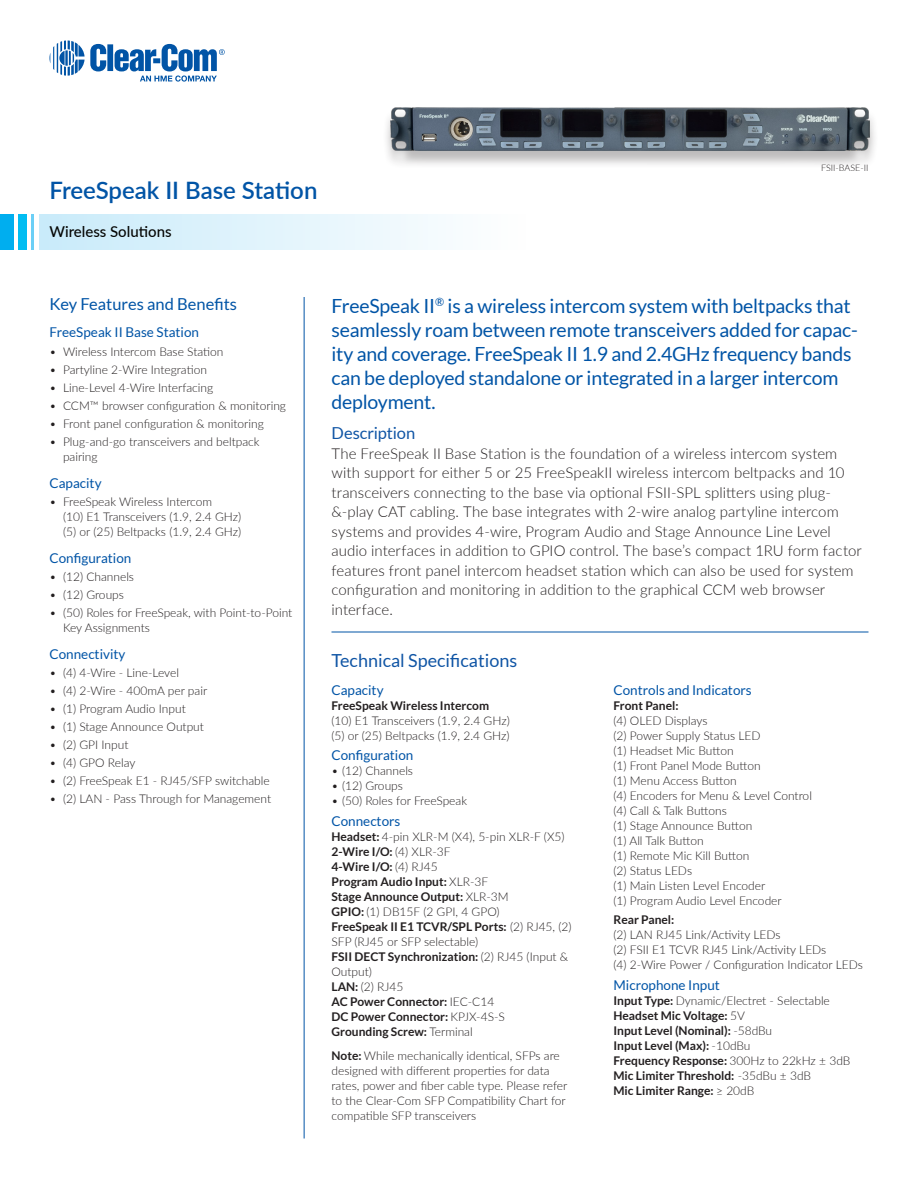
<style>
.page{position:relative;width:918px;height:1188px;background:#fff}
.page>*{position:absolute;margin:0;border:0;box-sizing:border-box;transform-origin:0 0}
.t1{font:600 24px "Lato";color:#0154a6}
.Intro_Text_Blue{font:19.5px/24px "Lato";letter-spacing:-.01em;color:#0154a6}
.t2{font:18px "Lato";color:#1055a5}
.t3{font:16.5px "Lato";color:#0154a6}
.Main_Body_Copy_Blue_Heads{font:16.5px "Lato";letter-spacing:-.005em;color:#1055a5}
.Main_Body_Copy{font:300 15px/19.5px "Lato";letter-spacing:.005em;color:#231f20}
.t4{font:500 15px "Lato";color:#040503}
.F_B_Titles{font:13.5px "Lato";color:#0154a6}
.Tech_Specs_Blue_Heads{font:13.5px "Lato";color:#0154a6}
.Tech_Specs_Body_Copy_w_without_Bold_Lead{font:13.5px "Lato";color:#0154a6}
.Tech_Specs_Note_Copy{font:300 12px/15px "Lato";color:#231f20}
.Tech_Specs_Text{font:300 12px/15px "Lato";color:#231f20}
.Tech_Specs_Text-2{font:700 12px/15px "Lato";color:#231f20}
.Tech_Specs_Body_Copy_w_without_Bold_Lead-2{font:700 12px "Lato";color:#231f20}
.t5{font:300 9px "Lato";color:#231f20}
.s1{font-weight:700}
.s2{font-weight:300}
</style>
<div class="page">
<div style="left:39px;top:214px;width:612px;height:36px;background:linear-gradient(to right,#cbebfa,#fff)"></div>
<svg style="left:49px;top:40px;width:176px;height:42px"></svg>
<div style="left:18px;top:214px;width:9px;height:36px;background:#01bdf2"></div>
<hr style="left:32px;top:214px;width:2px;height:36px;background:#6bcff6">
<div style="left:0;top:214px;width:14px;height:36px;background:#00aeef"></div>
<hr style="left:304px;top:297px;width:1px;height:841px;background:#0154a6">
<hr style="left:332px;top:632px;width:536px;height:1px;background:#0154a6">
<div style="left:382px;top:108px;width:496px;height:61px;background:#231f20;opacity:.3"></div>
<img style="left:390px;top:107px;width:480px;height:44px">
<p class="t1" style="left:50px;top:173px;width:269px">FreeSpeak II Base Station</p>
<p class="t4" style="left:50px;top:221px;width:124px">Wireless Solutions</p>
<p class="t5" style="left:821px;top:161px;width:49px">FSII-BASE-II</p>
<p class="t3" style="left:50px;top:295px;width:189px">Key Features and Benefits</p>
<p class="F_B_Titles" style="left:50px;top:325px;width:151px">FreeSpeak II Base Station</p>
<p class="Tech_Specs_Note_Copy" style="left:50px;top:344px;width:176px">• Wireless Intercom Base Station</p>
<p class="Tech_Specs_Note_Copy" style="left:50px;top:362px;width:159px">• Partyline 2-Wire Integration</p>
<p class="Tech_Specs_Note_Copy" style="left:50px;top:380px;width:165px">• Line-Level 4-Wire Interfacing</p>
<p class="Tech_Specs_Note_Copy" style="left:50px;top:398px;width:238px">• CCM™ browser configuration &amp; monitoring</p>
<p class="Tech_Specs_Note_Copy" style="left:50px;top:416px;width:216px">• Front panel configuration &amp; monitoring</p>
<p class="Tech_Specs_Note_Copy" style="left:63px;top:434px;width:198px;text-indent:-14px">• Plug-and-go transceivers and beltpack pairing</p>
<p class="F_B_Titles" style="left:50px;top:476px;width:54px">Capacity</p>
<p class="Tech_Specs_Note_Copy" style="left:63px;top:494px;width:180px;text-indent:-14px">• FreeSpeak Wireless Intercom<br>(10) E1 Transceivers (1.9, 2.4 GHz) (5) or (25) Beltpacks (1.9, 2.4 GHz)</p>
<p class="F_B_Titles" style="left:50px;top:550px;width:83px">Configuration</p>
<p class="Tech_Specs_Note_Copy" style="left:50px;top:569px;width:86px">• (12) Channels</p>
<p class="Tech_Specs_Note_Copy" style="left:50px;top:587px;width:76px">• (12) Groups</p>
<p class="Tech_Specs_Note_Copy" style="left:63px;top:605px;width:231px;text-indent:-14px">• (50) Roles for FreeSpeak, with Point-to-Point<br>Key Assignments</p>
<p class="F_B_Titles" style="left:50px;top:646px;width:77px">Connectivity</p>
<p class="Tech_Specs_Note_Copy" style="left:50px;top:664px;width:131px">• (4) 4-Wire - Line-Level</p>
<p class="Tech_Specs_Note_Copy" style="left:50px;top:682px;width:159px">• (4) 2-Wire - 400mA per pair</p>
<p class="Tech_Specs_Note_Copy" style="left:50px;top:700px;width:138px">• (1) Program Audio Input</p>
<p class="Tech_Specs_Note_Copy" style="left:50px;top:718px;width:156px">• (1) Stage Announce Output</p>
<p class="Tech_Specs_Note_Copy" style="left:50px;top:736px;width:80px">• (2) GPI Input</p>
<p class="Tech_Specs_Note_Copy" style="left:50px;top:754px;width:87px">• (4) GPO Relay</p>
<p class="Tech_Specs_Note_Copy" style="left:50px;top:772px;width:222px">• (2) FreeSpeak E1 - RJ45/SFP switchable</p>
<p class="Tech_Specs_Note_Copy" style="left:50px;top:790px;width:223px">• (2) LAN - Pass Through for Management</p>
<p class="Intro_Text_Blue" style="left:332px;top:294px;width:528px">FreeSpeak II<sup>®</sup> is a wireless intercom system with beltpacks that seamlessly roam between remote transceivers added for capac&shy;ity and coverage. FreeSpeak II 1.9 and 2.4GHz frequency bands can be deployed standalone or integrated in a larger intercom deployment.</p>
<p class="Main_Body_Copy_Blue_Heads" style="left:332px;top:424px;width:85px">Description</p>
<p class="Main_Body_Copy" style="left:332px;top:443px;width:532px">The FreeSpeak II Base Station is the foundation of a wireless intercom system with support for either 5 or 25 FreeSpeakII wireless intercom beltpacks and 10 transceivers connecting to the base via optional FSII-SPL splitters using plug-&amp;-play CAT cabling. The base integrates with 2-wire analog partyline intercom systems and provides 4-wire, Program Audio and Stage Announce Line Level audio interfaces in addition to GPIO control. The base’s compact 1RU form factor features front panel intercom headset station which can also be used for system configuration and monitoring in addition to the graphical CCM web browser interface.</p>
<p class="t2" style="left:332px;top:650px;width:187px">Technical Specifications</p>
<p class="Tech_Specs_Blue_Heads" style="left:332px;top:682px;width:54px">Capacity</p>
<p class="Tech_Specs_Body_Copy_w_without_Bold_Lead-2" style="left:332px;top:698px;width:159px">FreeSpeak Wireless Intercom</p>
<p class="Tech_Specs_Text" style="left:332px;top:712px;width:180px">(10) E1 Transceivers (1.9, 2.4 GHz) (5) or (25) Beltpacks (1.9, 2.4 GHz)</p>
<p class="Tech_Specs_Body_Copy_w_without_Bold_Lead" style="left:332px;top:748px;width:83px">Configuration</p>
<p class="Tech_Specs_Note_Copy" style="left:332px;top:763px;width:83px">• (12) Channels</p>
<p class="Tech_Specs_Note_Copy" style="left:332px;top:778px;width:73px">• (12) Groups</p>
<p class="Tech_Specs_Note_Copy" style="left:332px;top:793px;width:137px">• (50) Roles for FreeSpeak</p>
<p class="Tech_Specs_Blue_Heads" style="left:332px;top:814px;width:70px">Connectors</p>
<p class="Tech_Specs_Text" style="left:332px;top:829px;width:235px"><span class="s1">Headset:</span> 4-pin XLR-M (X4), 5-pin XLR-F (X5)</p>
<p class="Tech_Specs_Text-2" style="left:332px;top:844px;width:121px">2-Wire I/O: <span class="s2">(4) XLR-3F</span></p>
<p class="Tech_Specs_Text-2" style="left:332px;top:859px;width:108px">4-Wire I/O: <span class="s2">(4) RJ45</span></p>
<p class="Tech_Specs_Text-2" style="left:332px;top:874px;width:158px">Program Audio Input: <span class="s2">XLR-3F</span></p>
<p class="Tech_Specs_Text-2" style="left:332px;top:889px;width:179px">Stage Announce Output: <span class="s2">XLR-3M</span></p>
<p class="Tech_Specs_Text" style="left:332px;top:904px;width:170px"><span class="s1">GPIO:</span> (1) DB15F (2 GPI, 4 GPO)</p>
<p class="Tech_Specs_Text" style="left:332px;top:919px;width:242px"><span class="s1">FreeSpeak II E1 TCVR/SPL Ports:</span> (2) RJ45, (2)<br>SFP (RJ45 or SFP selectable)</p>
<p class="Tech_Specs_Text-2" style="left:332px;top:949px;width:238px">FSII DECT Synchronization: <span class="s2">(2) RJ45 (Input &amp;<br>Output)</span></p>
<p class="Tech_Specs_Text" style="left:332px;top:979px;width:73px"><span class="s1">LAN:</span> (2) RJ45</p>
<p class="Tech_Specs_Text-2" style="left:332px;top:994px;width:164px">AC Power Connector: <span class="s2">IEC-C14</span></p>
<p class="Tech_Specs_Text-2" style="left:332px;top:1009px;width:175px">DC Power Connector: <span class="s2">KPJX-4S-S</span></p>
<p class="Tech_Specs_Text-2" style="left:332px;top:1024px;width:143px">Grounding Screw: <span class="s2">Terminal</span></p>
<p class="Tech_Specs_Note_Copy" style="left:332px;top:1048px;width:237px"><span class="s1">Note:</span> While mechanically identical, SFPs are designed with different properties for data rates, power and fiber cable type. Please refer to the Clear-Com SFP Compatibility Chart for compatible SFP transceivers</p>
<p class="Tech_Specs_Blue_Heads" style="left:614px;top:682px;width:140px">Controls and Indicators</p>
<p class="Tech_Specs_Text-2" style="left:614px;top:698px;width:67px">Front Panel:</p>
<p class="Tech_Specs_Text" style="left:614px;top:712px;width:96px">(4) OLED Displays</p>
<p class="Tech_Specs_Text" style="left:614px;top:727px;width:149px">(2) Power Supply Status LED</p>
<p class="Tech_Specs_Text" style="left:614px;top:742px;width:122px">(1) Headset Mic Button</p>
<p class="Tech_Specs_Text" style="left:614px;top:757px;width:149px">(1) Front Panel Mode Button</p>
<p class="Tech_Specs_Text" style="left:614px;top:772px;width:125px">(1) Menu Access Button</p>
<p class="Tech_Specs_Text" style="left:614px;top:787px;width:200px">(4) Encoders for Menu &amp; Level Control</p>
<p class="Tech_Specs_Text" style="left:614px;top:802px;width:115px">(4) Call &amp; Talk Buttons</p>
<p class="Tech_Specs_Text" style="left:614px;top:817px;width:140px">(1) Stage Announce Button</p>
<p class="Tech_Specs_Text" style="left:614px;top:832px;width:92px">(1) All Talk Button</p>
<p class="Tech_Specs_Text" style="left:614px;top:847px;width:137px">(1) Remote Mic Kill Button</p>
<p class="Tech_Specs_Text" style="left:614px;top:862px;width:80px">(2) Status LEDs</p>
<p class="Tech_Specs_Text" style="left:614px;top:877px;width:153px">(1) Main Listen Level Encoder</p>
<p class="Tech_Specs_Text" style="left:614px;top:892px;width:170px">(1) Program Audio Level Encoder</p>
<p class="Tech_Specs_Text-2" style="left:614px;top:912px;width:62px">Rear Panel:</p>
<p class="Tech_Specs_Text" style="left:614px;top:927px;width:168px">(2) LAN RJ45 Link/Activity LEDs</p>
<p class="Tech_Specs_Text" style="left:614px;top:942px;width:214px">(2) FSII E1 TCVR RJ45 Link/Activity LEDs</p>
<p class="Tech_Specs_Text" style="left:614px;top:957px;width:251px">(4) 2-Wire Power / Configuration Indicator LEDs</p>
<p class="Tech_Specs_Blue_Heads" style="left:614px;top:977px;width:108px">Microphone Input</p>
<p class="Tech_Specs_Text" style="left:614px;top:993px;width:218px"><span class="s1">Input Type:</span> Dynamic/Electret - Selectable</p>
<p class="Tech_Specs_Text-2" style="left:614px;top:1008px;width:133px">Headset Mic Voltage: <span class="s2">5V</span></p>
<p class="Tech_Specs_Text-2" style="left:614px;top:1023px;width:160px">Input Level (Nominal): <span class="s2">-58dBu</span></p>
<p class="Tech_Specs_Text-2" style="left:614px;top:1038px;width:139px">Input Level (Max): <span class="s2">-10dBu</span></p>
<p class="Tech_Specs_Text-2" style="left:614px;top:1053px;width:238px">Frequency Response: <span class="s2">300Hz to 22kHz ± 3dB</span></p>
<p class="Tech_Specs_Text-2" style="left:614px;top:1068px;width:199px">Mic Limiter Threshold: <span class="s2">-35dBu ± 3dB</span></p>
<p class="Tech_Specs_Text-2" style="left:614px;top:1083px;width:142px">Mic Limiter Range: <span class="s2">≥ 20dB</span></p>
</div>
